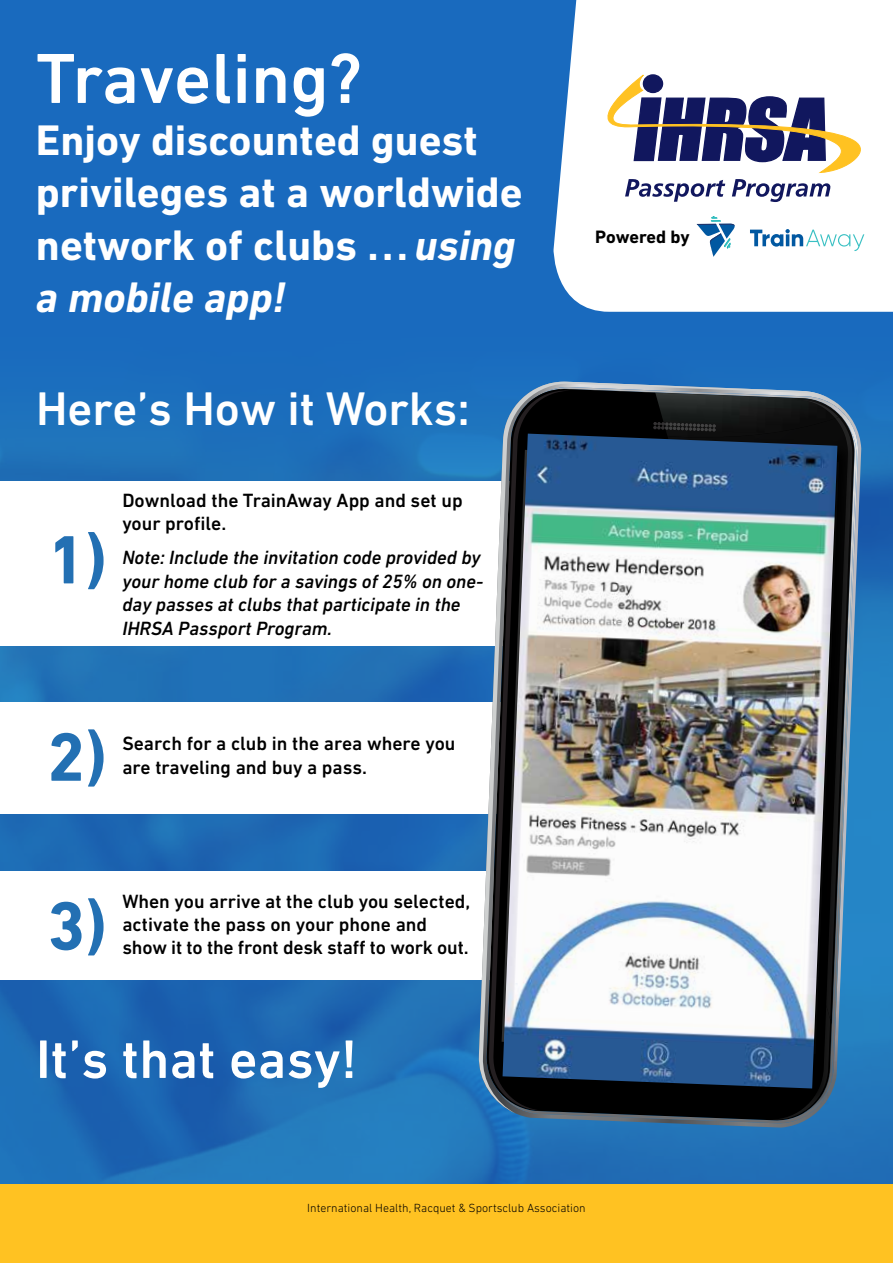
<style>
.page{position:relative;width:893px;height:1263px;background:#196abe}
.page>*{position:absolute;margin:0;border:0;box-sizing:border-box;transform-origin:0 0}
.t1{font:500 72px "DIN Next LT Pro";color:#fff}
.t2{font:700 69.45px "DIN Next LT Pro";color:#2370b3}
.t3{font:500 55.05px "DIN Next LT Pro";color:#fff}
.t4{font:500 48px "DIN Next LT Pro";color:#fff}
.t5{font:700 43.5px/52.2px "DIN Next LT Pro";color:#fff}
.t6{font:500 19.5px/23.4px "DIN Next LT Pro";color:#000}
.t7{font:italic 500 19.5px/23.4px "DIN Next LT Pro";color:#000}
.t8{font:700 18.3px "DIN Next LT Pro";letter-spacing:-.005em;color:#000}
.t9{font:300 12px "DIN Next LT Pro";color:#000}
.s1{font-style:italic}
</style>
<div class="page">
<img style="left:0;top:381px;width:893px;height:803px">
<div style="left:0;top:481px;width:580px;height:164px;background:#fff"></div>
<div style="left:0;top:703px;width:542px;height:111px;background:#fff"></div>
<div style="left:0;top:871px;width:529px;height:108px;background:#fff"></div>
<svg style="left:553px;top:0;width:340px;height:312px;background:#eef4fa"></svg>
<svg style="left:608px;top:74px;width:253px;height:128px;background:#adabba"></svg>
<svg style="left:750px;top:229px;width:114px;height:22px;background:#c5deea"></svg>
<svg style="left:697px;top:216px;width:38px;height:41px;background:#a4c4db"></svg>
<img style="left:487px;top:1121px;width:339px;height:6px">
<img style="left:856px;top:403px;width:5px;height:700px">
<img style="left:855px;top:404px;width:4px;height:680px">
<img style="left:855px;top:424px;width:2px;height:689px">
<svg style="left:478px;top:382px;width:351px;height:731px"></svg>
<svg style="left:488px;top:389px;width:8px;height:721px"></svg>
<svg style="left:496px;top:389px;width:359px;height:735px;background:#2b3b48"></svg>
<img style="left:798px;top:400px;width:41px;height:18px">
<svg style="left:498px;top:429px;width:356px;height:676px;background:#2c404f"></svg>
<img style="left:503px;top:434px;width:334px;height:654px">
<div style="left:0;top:1184px;width:893px;height:79px;background:#ffc222"></div>
<p class="t1" style="left:36px;top:37px;width:328px">Traveling?</p>
<p class="t5" style="left:36px;top:114px;width:488px">Enjoy discounted guest privileges at a worldwide network of clubs . . . <span class="s1">using a mobile app!</span></p>
<p class="t4" style="left:36px;top:381px;width:435px">Here’s How it Works:</p>
<p class="t2" style="left:47px;top:519px;width:62px">1)</p>
<p class="t6" style="left:122px;top:489px;width:342px">Download the TrainAway App and set up your profile.</p>
<p class="t7" style="left:122px;top:546px;width:362px">Note: Include the invitation code provided by your home club for a savings of 25% on one&shy;day passes at clubs that participate in the IHRSA Passport Program.</p>
<p class="t2" style="left:47px;top:716px;width:62px">2)</p>
<p class="t6" style="left:122px;top:732px;width:335px">Search for a club in the area where you are traveling and buy a pass.</p>
<p class="t2" style="left:47px;top:885px;width:62px">3)</p>
<p class="t6" style="left:122px;top:889px;width:349px">When you arrive at the club you selected, activate the pass on your phone and show it to the front desk staff to work out.</p>
<p class="t3" style="left:36px;top:1027px;width:323px">It’s that easy!</p>
<p class="t8" style="left:595px;top:226px;width:96px">Powered by</p>
<p class="t9" style="left:307px;top:1201px;width:280px">International Health, Racquet &amp; Sportsclub Association</p>
</div>
